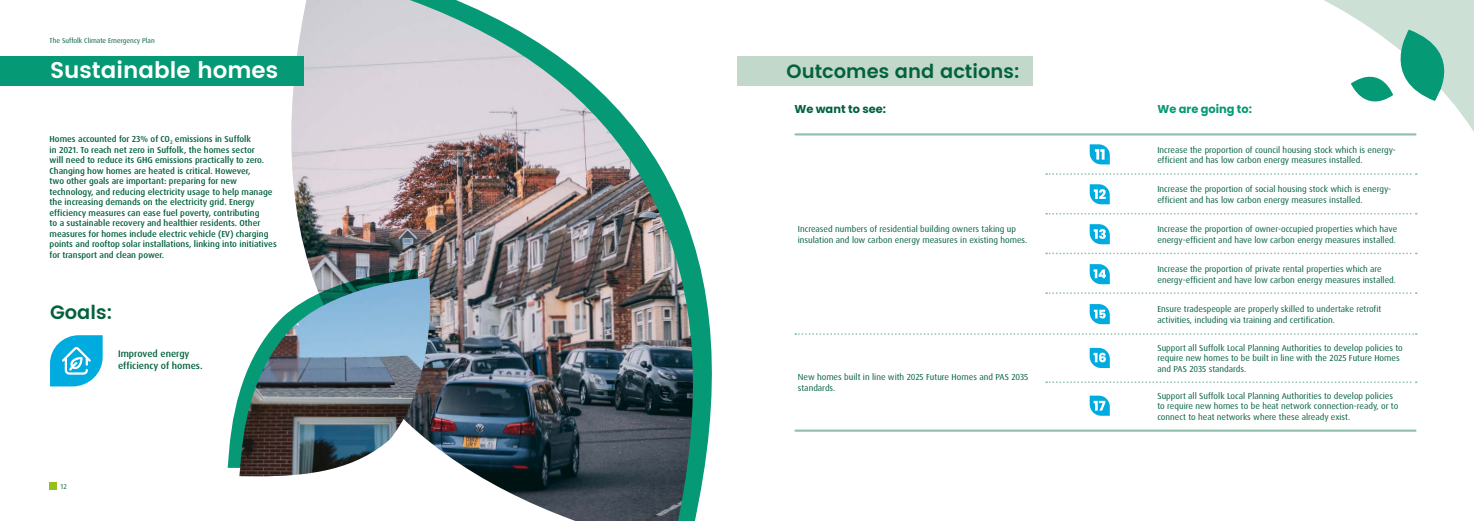
<style>
.page{position:relative;width:1474px;height:521px;background:#fff}
.page>*{position:absolute;margin:0;border:0;box-sizing:border-box;transform-origin:0 0}
.t1{font:600 22.75px "Poppins";color:#fff}
.t2{font:600 19.25px "Poppins";color:#03613d}
.t3{font:700 11.38px "Poppins";color:#069975}
.t4{font:700 11.38px "Poppins";color:#03613d}
.t5{font:500 9.62px/11.5px "Dax Pro";color:#03613d}
.t6{font:8.75px/10.5px "Dax Pro";color:#03613d}
.t7{font:500 8.75px/10.5px "Dax Pro";color:#03613d}
.t8{font:7px "Dax Pro";color:#03613d}
</style>
<div class="page">
<div style="left:50px;top:482px;width:7px;height:8px;background:#95c11f"></div>
<svg style="left:1117px;top:0;width:356px;height:432px"></svg>
<img style="left:291px;top:0;width:414px;height:521px">
<div style="left:0;top:56px;width:304px;height:30px;background:#069975"></div>
<div style="left:737px;top:56px;width:295px;height:30px;background:#c1d8ca"></div>
<svg style="left:1089px;top:144px;width:20px;height:20px"></svg>
<svg style="left:1089px;top:184px;width:20px;height:20px"></svg>
<svg style="left:1089px;top:224px;width:20px;height:20px"></svg>
<svg style="left:1089px;top:264px;width:20px;height:20px"></svg>
<svg style="left:1089px;top:304px;width:20px;height:20px"></svg>
<svg style="left:1089px;top:348px;width:20px;height:20px"></svg>
<svg style="left:1089px;top:396px;width:20px;height:20px"></svg>
<svg style="left:50px;top:335px;width:53px;height:51px"></svg>
<svg style="left:1046px;top:173px;width:370px;height:2px"></svg>
<svg style="left:1046px;top:213px;width:370px;height:2px"></svg>
<svg style="left:1046px;top:252px;width:370px;height:2px"></svg>
<svg style="left:1046px;top:292px;width:370px;height:2px"></svg>
<svg style="left:1046px;top:381px;width:370px;height:2px"></svg>
<svg style="left:795px;top:333px;width:621px;height:2px"></svg>
<hr style="left:795px;top:133px;width:620px;height:2px;background:#91c0aa">
<hr style="left:795px;top:429px;width:620px;height:3px;background:#91c0aa">
<svg style="left:228px;top:269px;width:199px;height:199px"></svg>
<img style="left:241px;top:277px;width:192px;height:200px">
<svg style="left:1350px;top:30px;width:118px;height:84px"></svg>
<p class="t8" style="left:50px;top:36px;width:107px">The Suffolk Climate Emergency Plan</p>
<h1 class="t1" style="left:50px;top:53px;width:229px">Sustainable homes</h1>
<p class="t7" style="left:50px;top:134px;width:229px">Homes accounted for 23% of CO<sub>2</sub> emissions in Suffolk<br>in 2021. To reach net zero in Suffolk, the homes sector<br>will need to reduce its GHG emissions practically to zero.<br>Changing how homes are heated is critical. However,<br>two other goals are important: preparing for new technology, and reducing electricity usage to help manage the increasing demands on the electricity grid. Energy efficiency measures can ease fuel poverty, contributing<br>to a sustainable recovery and healthier residents. Other measures for homes include electric vehicle (EV) charging points and rooftop solar installations, linking into initiatives for transport and clean power.</p>
<h2 class="t2" style="left:50px;top:298px;width:64px">Goals:</h2>
<p class="t8" style="left:61px;top:482px;width:8px">12</p>
<p class="t5" style="left:118px;top:348px;width:86px">Improved energy efficiency of homes.</p>
<h2 class="t2" style="left:786px;top:57px;width:235px">Outcomes and actions:</h2>
<h3 class="t4" style="left:794px;top:102px;width:93px">We want to see:</h3>
<h3 class="t3" style="left:1157px;top:103px;width:96px">We are going to:</h3>
<p class="t6" style="left:797px;top:224px;width:231px">Increased numbers of residential building owners taking up insulation and low carbon energy measures in existing homes.</p>
<p class="t6" style="left:797px;top:372px;width:232px">New homes built in line with 2025 Future Homes and PAS 2035 standards.</p>
<p class="t6" style="left:1157px;top:144px;width:240px">Increase the proportion of council housing stock which is energy&shy;efficient and has low carbon energy measures installed.</p>
<p class="t6" style="left:1157px;top:184px;width:235px">Increase the proportion of social housing stock which is energy&shy;efficient and has low carbon energy measures installed.</p>
<p class="t6" style="left:1157px;top:224px;width:241px">Increase the proportion of owner-occupied properties which have energy-efficient and have low carbon energy measures installed.</p>
<p class="t6" style="left:1157px;top:264px;width:240px">Increase the proportion of private rental properties which are energy-efficient and have low carbon energy measures installed.</p>
<p class="t6" style="left:1157px;top:304px;width:225px">Ensure tradespeople are properly skilled to undertake retrofit activities, including via training and certification.</p>
<p class="t6" style="left:1157px;top:343px;width:247px">Support all Suffolk Local Planning Authorities to develop policies to require new homes to be built in line with the 2025 Future Homes and PAS 2035 standards.</p>
<p class="t6" style="left:1157px;top:390px;width:242px">Support all Suffolk Local Planning Authorities to develop policies to require new homes to be heat network connection-ready, or to connect to heat networks where these already exist.</p>
</div>
